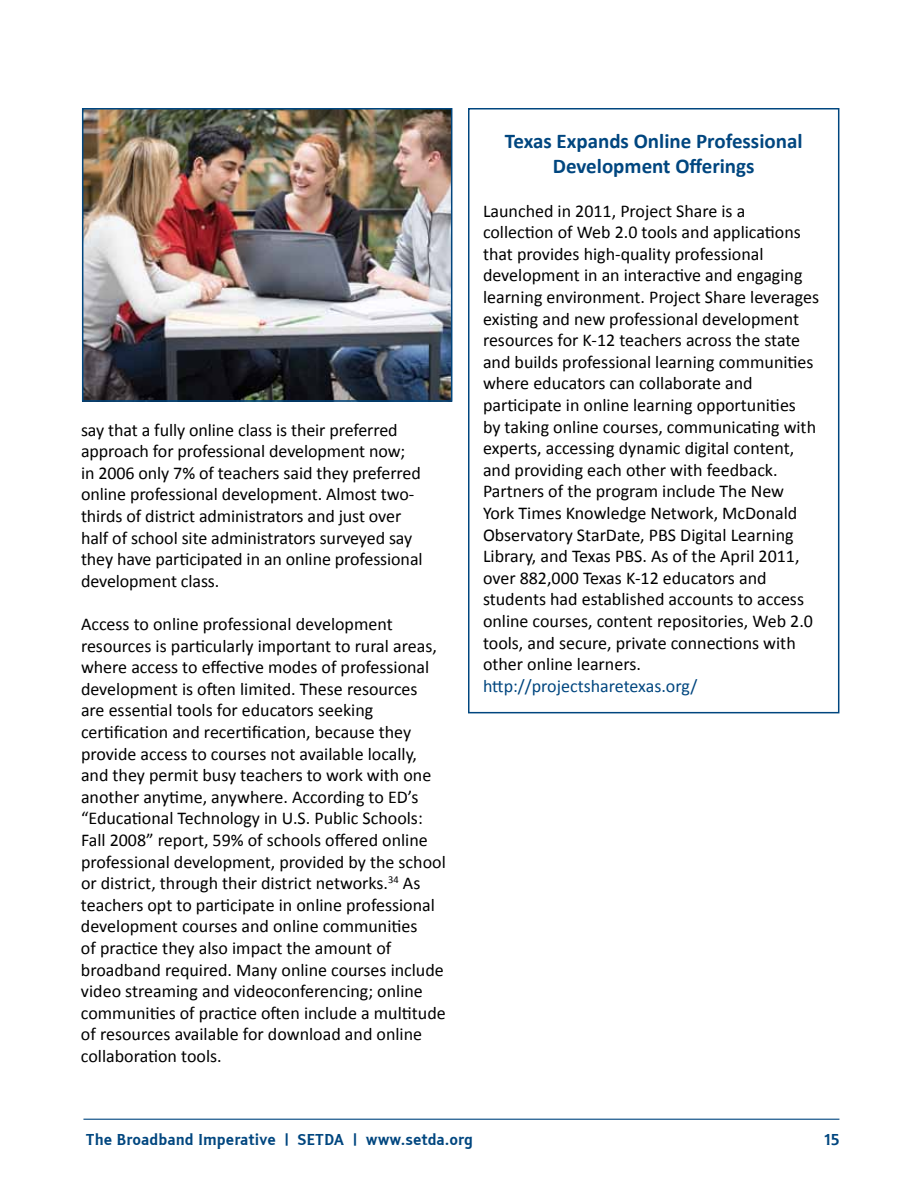
<style>
.page{position:relative;width:918px;height:1188px;background:#fff}
.page>*{position:absolute;margin:0;border:0;box-sizing:border-box;transform-origin:0 0}
.t1{font:700 21px/25.2px "Calibri";color:#00467f;text-align:center}
.t2{font:18px/21.6px "Calibri";color:#000}
.t3{font:15px "Tiresias L Pfont";color:#00467f}
.s1{color:#00467f}
</style>
<div class="page">
<hr style="left:83px;top:1119px;width:756px;height:1px;background:#00467f">
<div style="left:468px;top:108px;width:371px;height:605px;border:2px solid #00467f"></div>
<img style="left:85px;top:111px;width:364px;height:288px">
<div style="left:82px;top:108px;width:370px;height:294px;border:2px solid #00467f"></div>
<p class="t2" style="left:81px;top:418px;width:343px">say that a fully online class is their preferred approach for professional development now; in 2006 only 7% of teachers said they preferred online professional development. Almost two&shy;thirds of district administrators and just over half of school site administrators surveyed say they have participated in an online professional development class.</p>
<p class="t2" style="left:81px;top:612px;width:366px">Access to online professional development resources is particularly important to rural areas, where access to effective modes of professional development is often limited. These resources<br>are essential tools for educators seeking certification and recertification, because they provide access to courses not available locally, and they permit busy teachers to work with one another anytime, anywhere. According to ED’s “Educational Technology in U.S. Public Schools:<br>Fall 2008” report, 59% of schools offered online professional development, provided by the school or district, through their district networks.<sup>34</sup> As teachers opt to participate in online professional development courses and online communities<br>of practice they also impact the amount of broadband required. Many online courses include video streaming and videoconferencing; online communities of practice often include a multitude of resources available for download and online collaboration tools.</p>
<p class="t1" style="left:505px;top:128px;width:299px">Texas Expands Online Professional<br>Development Offerings</p>
<p class="t2" style="left:483px;top:199px;width:338px">Launched in 2011, Project Share is a collection of Web 2.0 tools and applications that provides high-quality professional development in an interactive and engaging learning environment. Project Share leverages existing and new professional development resources for K-12 teachers across the state and builds professional learning communities where educators can collaborate and participate in online learning opportunities<br>by taking online courses, communicating with experts, accessing dynamic digital content, and providing each other with feedback.<br>Partners of the program include The New York Times Knowledge Network, McDonald Observatory StarDate, PBS Digital Learning Library, and Texas PBS. As of the April 2011, over 882,000 Texas K-12 educators and students had established accounts to access online courses, content repositories, Web 2.0 tools, and secure, private connections with other online learners. <span class="s1">http://projectsharetexas.org/</span></p>
<p class="t3" style="left:86px;top:1130px;width:389px">The Broadband Imperative | SETDA | www.setda.org</p>
<p class="t3" style="left:825px;top:1130px;width:16px">15</p>
</div>
